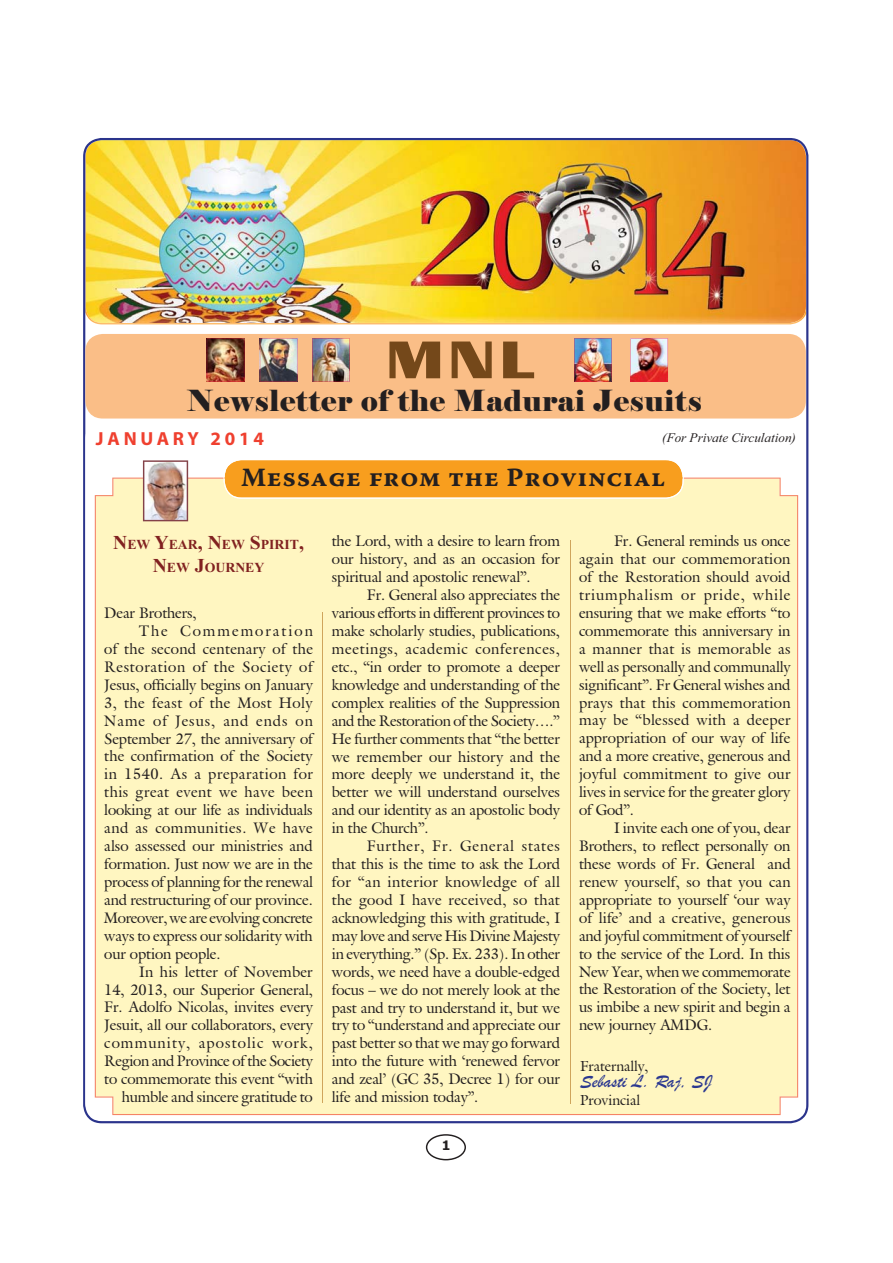
<style>
.page{position:relative;width:893px;height:1263px;background:#fff}
.page>*{position:absolute;margin:0;border:0;box-sizing:border-box;transform-origin:0 0}
.t1{font:700 52.5px "Enter Sansman";color:#74481a;scale:1.1 1}
.t2{font:29.1px "Elephant";letter-spacing:.025em;color:#231f20}
.t3{font:26.25px "Warnock Pro Bold Capt";letter-spacing:.025em;color:#231f20}
.t4{font:18.9px "Brush Script";color:#2b3890}
.t5{font:700 18.9px "Myriad Pro";letter-spacing:.2em;color:#ef402f}
.t6{font:15.3px/18px "Galant Normal";letter-spacing:-.005em;color:#231f20;text-align:justify}
.t7{font:15.3px "Galant Normal";letter-spacing:.035em;color:#231f20}
.t8{font:15.3px "Galant Normal";letter-spacing:.02em;color:#231f20}
.t9{font:15.3px "Galant Normal";letter-spacing:.045em;color:#231f20}
.t10{font:15.3px "Galant Normal";letter-spacing:.07em;color:#231f20}
.t11{font:15.3px "Galant Normal";letter-spacing:.03em;color:#231f20}
.t12{font:15.3px "Galant Normal";letter-spacing:.06em;color:#231f20}
.t13{font:15.3px "Galant Normal";letter-spacing:.015em;color:#231f20}
.t14{font:15.3px "Galant Normal";letter-spacing:.13em;color:#231f20}
.t15{font:14.55px "Galant Normal";color:#231f20}
.t16{font:700 13.8px/23.5px "Times New Roman";color:#812120;text-align:center}
.t17{font:italic 13.05px "Times New Roman";color:#231f20}
.t18{font:700 13.05px "Verdana";color:#231f20}
.s1{font-size:19.65px}
</style>
<div class="page">
<svg style="left:426px;top:1134px;width:40px;height:26px"></svg>
<img style="left:83px;top:138px;width:725px;height:985px">
<div style="left:85px;top:421px;width:721px;height:700px;background:#fff;border-radius:17px"></div>
<div style="left:95px;top:478px;width:703px;height:637px;background:#fff6c1"></div>
<svg style="left:224px;top:460px;width:460px;height:39px"></svg>
<hr style="left:570px;top:540px;width:1px;height:564px;background:#cfa55c">
<svg style="left:143px;top:460px;width:45px;height:61px"></svg>
<div style="left:85px;top:334px;width:721px;height:85px;background:#fabe87;border-radius:18px"></div>
<img style="left:207px;top:338px;width:37px;height:43px">
<hr style="left:322px;top:612px;width:1px;height:491px;background:#cfa55c">
<img style="left:260px;top:338px;width:37px;height:43px">
<img style="left:312px;top:338px;width:38px;height:43px">
<img style="left:574px;top:338px;width:38px;height:43px">
<img style="left:630px;top:338px;width:38px;height:43px">
<h1 class="t1" style="left:386px;top:329px;width:137px">MNL</h1>
<h2 class="t2" style="left:187px;top:384px;width:516px">Newsletter of the Madurai Jesuits</h2>
<p class="t5" style="left:96px;top:427px;width:170px">JANUARY 2014</p>
<p class="t17" style="left:662px;top:430px;width:135px">(For Private Circulation)</p>
<h3 class="t3" style="left:241px;top:462px;width:426px">Message from the Provincial</h3>
<p class="t16" style="left:113px;top:532px;width:192px"><span class="s1">N</span>EW <span class="s1">Y</span>EAR<span class="s1">, N</span>EW <span class="s1">S</span>PIRIT<span class="s1">,<br>N</span>EW <span class="s1">J</span>OURNEY</p>
<p class="t6" style="left:104px;top:606px;width:94px">Dear Brothers,</p>
<p class="t14" style="left:139px;top:625px;width:175px">The Commemoration</p>
<p class="t8" style="left:104px;top:643px;width:210px">of the second centenary of the</p>
<p class="t9" style="left:104px;top:661px;width:210px">Restoration of the Society of</p>
<p class="t6" style="left:104px;top:677px;width:210px">Jesus, officially begins on January</p>
<p class="t11" style="left:104px;top:697px;width:210px">3, the feast of the Most Holy</p>
<p class="t12" style="left:104px;top:715px;width:210px">Name of Jesus, and ends on</p>
<p class="t6" style="left:104px;top:731px;width:210px">September 27, the anniversary of</p>
<p class="t6" style="left:104px;top:749px;width:210px">the confirmation of the Society</p>
<p class="t7" style="left:104px;top:768px;width:210px">in 1540. As a preparation for</p>
<p class="t7" style="left:104px;top:786px;width:210px">this great event we have been</p>
<p class="t6" style="left:104px;top:803px;width:210px">looking at our life as individuals</p>
<p class="t7" style="left:104px;top:822px;width:210px">and as communities. We have</p>
<p class="t6" style="left:104px;top:839px;width:210px">also assessed our ministries and</p>
<p class="t6" style="left:104px;top:857px;width:210px">formation. Just now we are in the</p>
<p class="t6" style="left:104px;top:875px;width:210px">process of planning for the renewal</p>
<p class="t6" style="left:104px;top:893px;width:210px">and restructuring of our province.</p>
<p class="t6" style="left:104px;top:910px;width:210px">Moreover, we are evolving concrete</p>
<p class="t6" style="left:104px;top:928px;width:210px">ways to express our solidarity with</p>
<p class="t6" style="left:104px;top:946px;width:118px">our option people.</p>
<p class="t13" style="left:139px;top:966px;width:175px">In his letter of November</p>
<p class="t6" style="left:104px;top:982px;width:210px">14, 2013, our Superior General,</p>
<p class="t6" style="left:104px;top:1000px;width:210px">Fr. Adolfo Nicolas, invites every</p>
<p class="t6" style="left:104px;top:1018px;width:210px">Jesuit, all our collaborators, every</p>
<p class="t10" style="left:104px;top:1037px;width:210px">community, apostolic work,</p>
<p class="t6" style="left:104px;top:1054px;width:210px">Region and Province of the Society</p>
<p class="t6" style="left:104px;top:1072px;width:210px">to commemorate this event “with</p>
<p class="t6" style="left:122px;top:1090px;width:193px">humble and sincere gratitude to</p>
<p class="t6" style="left:332px;top:534px;width:230px">the Lord, with a desire to learn from our history, and as an occasion for spiritual and apostolic renewal”.</p>
<p class="t6" style="left:332px;top:588px;width:230px;text-indent:35px">Fr. General also appreciates the various efforts in different provinces to make scholarly studies, publications, meetings, academic conferences, etc., “in order to promote a deeper knowledge and understanding of the complex realities of the Suppression and the Restoration of the Society….” He further comments that “the better we remember our history and the more deeply we understand it, the better we will understand ourselves and our identity as an apostolic body in the Church”.</p>
<p class="t6" style="left:332px;top:839px;width:230px;text-indent:35px">Further, Fr. General states that this is the time to ask the Lord for “an interior knowledge of all the good I have received, so that acknowledging this with gratitude, I may love and serve His Divine Majesty in everything.” (Sp. Ex. 233). In other words, we need have a double-edged focus – we do not merely look at the past and try to understand it, but we try to “understand and appreciate our past better so that we may go forward into the future with ‘renewed fervor and zeal’ (GC 35, Decree 1) for our life and mission today”.</p>
<p class="t18" style="left:441px;top:1137px;width:11px">1</p>
<p class="t6" style="left:579px;top:534px;width:213px;text-indent:35px">Fr. General reminds us once again that our commemoration of the Restoration should avoid triumphalism or pride, while ensuring that we make efforts “to commemorate this anniversary in a manner that is memorable as well as personally and communally significant”. Fr General wishes and prays that this commemoration may be “blessed with a deeper appropriation of our way of life and a more creative, generous and joyful commitment to give our lives in service for the greater glory of God”.</p>
<p class="t6" style="left:579px;top:821px;width:213px;text-indent:35px">I invite each one of you, dear Brothers, to reflect personally on these words of Fr. General and renew yourself, so that you can appropriate to yourself ‘our way of life’ and a creative, generous and joyful commitment of yourself to the service of the Lord. In this New Year, when we commemorate the Restoration of the Society, let us imbibe a new spirit and begin a new journey AMDG.</p>
<p class="t15" style="left:580px;top:1060px;width:70px">Fraternally,</p>
<p class="t4" style="left:580px;top:1070px;width:133px">Sebasti L. Raj, SJ</p>
<p class="t15" style="left:580px;top:1094px;width:61px">Provincial</p>
</div>
